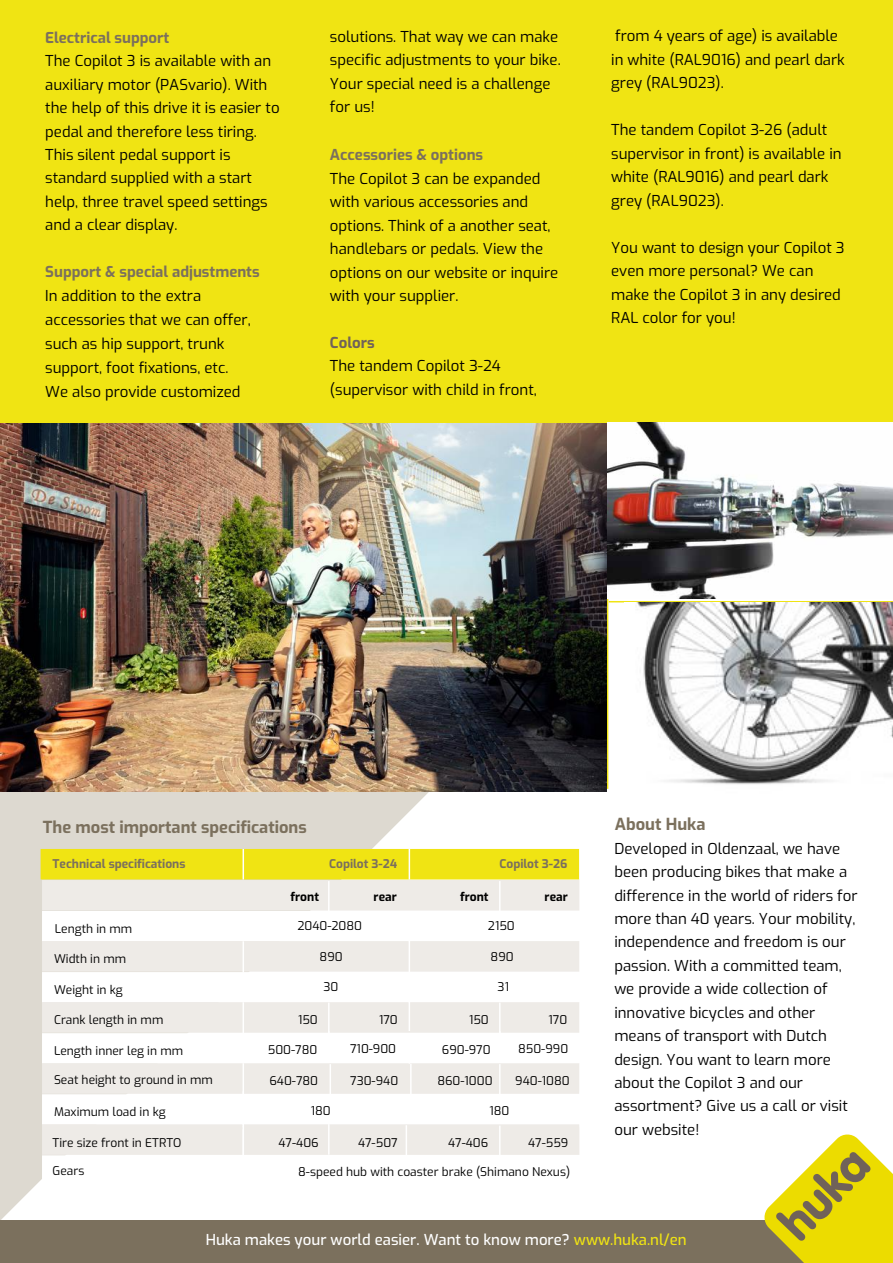
<style>
.page{position:relative;width:893px;height:1263px;background:#fff}
.page>*{position:absolute;margin:0;border:0;box-sizing:border-box;transform-origin:0 0}
.t1{font:700 16.5px "Exo";color:#7b705d}
.t2{font:15px/23.4px "Exo";color:#000}
.t3{font:700 15px "Exo";color:#7b705d}
.t4{font:500 15px "Exo";color:#fff}
.t5{font:700 15px "Exo";color:#70625a}
.t6{font:12px "Exo";color:#000}
.t7{font:12px "Exo";color:#000}
.t8{font:700 12px "Exo";color:#7b705d}
.t9{font:700 12px "Exo";color:#000}
.s1{font-style:inherit}
.s2{color:#f0e413}
</style>
<div class="page">
<svg style="left:0;top:792px;width:441px;height:428px;fill:#ddd9d0"></svg>
<div style="left:0;top:0;width:893px;height:423px;background:#f0e413"></div>
<div style="left:0;top:1220px;width:893px;height:43px;background:#7b705d"></div>
<svg style="left:764px;top:1134px;width:129px;height:129px"></svg>
<hr style="left:607px;top:423px;width:1px;height:366px;background:#f0e413">
<hr style="left:609px;top:601px;width:284px;height:1px;background:#f0e413">
<div style="left:41px;top:849px;width:538px;height:30px;background:#f0e413"></div>
<svg style="left:42px;top:1155px;width:399px;height:31px"></svg>
<svg style="left:42px;top:880px;width:537px;height:275px;fill:#eeebe7"></svg>
<hr style="left:243px;top:849px;width:1px;height:30px;background:#fff">
<hr style="left:409px;top:849px;width:1px;height:30px;background:#fff">
<hr style="left:243px;top:911px;width:1px;height:30px;background:#fff">
<hr style="left:409px;top:911px;width:1px;height:30px;background:#fff">
<hr style="left:243px;top:941px;width:1px;height:31px;background:#fff">
<hr style="left:243px;top:972px;width:1px;height:30px;background:#fff">
<hr style="left:243px;top:1002px;width:1px;height:31px;background:#fff">
<hr style="left:408px;top:915px;width:3px;height:116px;background:#fff">
<hr style="left:243px;top:1033px;width:1px;height:31px;background:#fff">
<hr style="left:409px;top:1033px;width:1px;height:31px;background:#fff">
<hr style="left:243px;top:1064px;width:1px;height:30px;background:#fff">
<hr style="left:410px;top:1064px;width:2px;height:30px;background:#fff">
<hr style="left:243px;top:1091px;width:1px;height:31px;background:#fff">
<hr style="left:243px;top:1097px;width:1px;height:30px;background:#fff">
<hr style="left:243px;top:1129px;width:1px;height:31px;background:#fff">
<hr style="left:328px;top:1002px;width:2px;height:31px;background:#fff">
<hr style="left:328px;top:1031px;width:2px;height:31px;background:#fff">
<hr style="left:243px;top:1126px;width:1px;height:31px;background:#fff">
<hr style="left:328px;top:881px;width:2px;height:31px;background:#fff">
<hr style="left:499px;top:881px;width:2px;height:31px;background:#fff">
<hr style="left:499px;top:1002px;width:2px;height:31px;background:#fff">
<hr style="left:499px;top:1031px;width:2px;height:31px;background:#fff">
<hr style="left:330px;top:1064px;width:1px;height:31px;background:#fff">
<hr style="left:499px;top:1064px;width:2px;height:31px;background:#fff">
<hr style="left:499px;top:1125px;width:2px;height:31px;background:#fff">
<hr style="left:328px;top:1124px;width:2px;height:31px;background:#fff">
<hr style="left:406px;top:1125px;width:1px;height:31px;background:#fff">
<img style="left:0;top:423px;width:607px;height:369px">
<img style="left:607px;top:422px;width:285px;height:177px">
<img style="left:637px;top:603px;width:256px;height:181px">
<p class="t3" style="left:45px;top:26px;width:126px">Electrical support</p>
<p class="t2" style="left:45px;top:48px;width:236px">The Copilot 3 is available with an auxiliary motor (PASvario). With the help of this drive it is easier to pedal and therefore less tiring.<br>This silent pedal support is standard supplied with a start help, three travel speed settings and a clear display.</p>
<p class="t3" style="left:45px;top:260px;width:216px">Support &amp; special adjustments</p>
<p class="t2" style="left:45px;top:283px;width:207px;line-height:24.2px">In addition to the extra accessories that we can offer, such as hip support, trunk support, foot fixations, etc.<br>We also provide customized</p>
<p class="t2" style="left:330px;top:24px;width:232px">solutions. That way we can make specific adjustments to your bike.<br>Your special need is a challenge for us!</p>
<p class="t3" style="left:330px;top:143px;width:155px">Accessories &amp; options</p>
<p class="t2" style="left:330px;top:166px;width:230px">The Copilot 3 can be expanded with various accessories and options. Think of a another seat, handlebars or pedals. View the options on our website or inquire with your supplier.</p>
<p class="t5" style="left:330px;top:331px;width:46px">Colors</p>
<p class="t2" style="left:330px;top:354px;width:208px">The tandem Copilot 3-24 (supervisor with child in front,</p>
<p class="t2" style="left:611px;top:23px;width:235px">from 4 years of age) is available in white (RAL9016) and pearl dark grey (RAL9023).</p>
<p class="t2" style="left:611px;top:117px;width:232px">The tandem Copilot 3-26 (adult supervisor in front) is available in white (RAL9016) and pearl dark grey (RAL9023).</p>
<p class="t2" style="left:611px;top:235px;width:235px">You want to design your Copilot 3 even more personal? We can make the Copilot 3 in any desired<br>RAL color for you!</p>
<p class="t1" style="left:43px;top:814px;width:265px">The most important specifications</p>
<p class="t8" style="left:53px;top:854px;width:134px">Technical specifications</p>
<p class="t8" style="left:329px;top:855px;width:70px">Copilot 3-24</p>
<p class="t8" style="left:499px;top:854px;width:69px">Copilot 3-26</p>
<p class="t9" style="left:290px;top:887px;width:30px">front</p>
<p class="t9" style="left:374px;top:887px;width:25px">rear</p>
<p class="t9" style="left:460px;top:887px;width:30px">front</p>
<p class="t9" style="left:545px;top:887px;width:25px">rear</p>
<p class="t6" style="left:488px;top:917px;width:28px">2150</p>
<p class="t6" style="left:55px;top:919px;width:79px">Length in mm</p>
<p class="t7" style="left:297px;top:917px;width:66px">2040-2080</p>
<p class="t6" style="left:54px;top:950px;width:74px">Width in mm</p>
<p class="t6" style="left:54px;top:980px;width:70px">Weight in kg</p>
<p class="t6" style="left:54px;top:1011px;width:111px">Crank length in mm</p>
<p class="t6" style="left:379px;top:1011px;width:20px">170</p>
<p class="t6" style="left:54px;top:1041px;width:131px">Length inner leg in mm</p>
<p class="t7" style="left:350px;top:1040px;width:48px"><span class="s1">7</span>10-900</p>
<p class="t7" style="left:54px;top:1071px;width:160px">Seat height to ground in mm</p>
<p class="t6" style="left:54px;top:1103px;width:113px">Maximum load in kg</p>
<p class="t6" style="left:53px;top:1133px;width:130px">Tire size front in ETRTO</p>
<p class="t6" style="left:320px;top:947px;width:25px">890</p>
<p class="t6" style="left:491px;top:947px;width:25px">890</p>
<p class="t6" style="left:498px;top:978px;width:13px">31</p>
<p class="t6" style="left:323px;top:978px;width:16px">30</p>
<p class="t6" style="left:298px;top:1011px;width:21px">150</p>
<p class="t6" style="left:268px;top:1040px;width:51px">5<span class="s1">0</span>0-7<span class="s1">8</span>0</p>
<p class="t6" style="left:269px;top:1072px;width:50px">640-780</p>
<p class="t6" style="left:469px;top:1011px;width:21px">150</p>
<p class="t6" style="left:548px;top:1011px;width:20px">170</p>
<p class="t7" style="left:442px;top:1040px;width:50px">690-970</p>
<p class="t7" style="left:518px;top:1040px;width:52px">850-990</p>
<p class="t7" style="left:437px;top:1072px;width:57px">860-1000</p>
<p class="t7" style="left:515px;top:1071px;width:56px">940-1080</p>
<p class="t6" style="left:350px;top:1071px;width:49px">730-940</p>
<p class="t6" style="left:311px;top:1102px;width:21px">180</p>
<p class="t6" style="left:489px;top:1102px;width:21px">180</p>
<p class="t6" style="left:278px;top:1134px;width:42px">47-406</p>
<p class="t6" style="left:358px;top:1134px;width:41px">47-507</p>
<p class="t6" style="left:448px;top:1134px;width:42px">47-406</p>
<p class="t6" style="left:528px;top:1134px;width:42px">47-5<span class="s1">59</span></p>
<p class="t6" style="left:53px;top:1162px;width:33px">Gears</p>
<p class="t6" style="left:298px;top:1163px;width:273px">8-speed hub with coaster brake (Shimano Nexus)</p>
<p class="t1" style="left:615px;top:811px;width:92px">About Huka</p>
<p class="t2" style="left:614px;top:836px;width:245px">Developed in Oldenzaal, we have been producing bikes that make a difference in the world of riders for more than 40 years. Your mobility, independence and freedom is our passion. With a committed team, we provide a wide collection of innovative bicycles and other means of transport with Dutch design. You want to learn more about the Copilot 3 and our assortment? Give us a call or visit our website!</p>
<p class="t4" style="left:206px;top:1228px;width:483px">Huka makes your world easier. Want to know more? <span class="s2">www.huka.nl/en</span></p>
</div>
